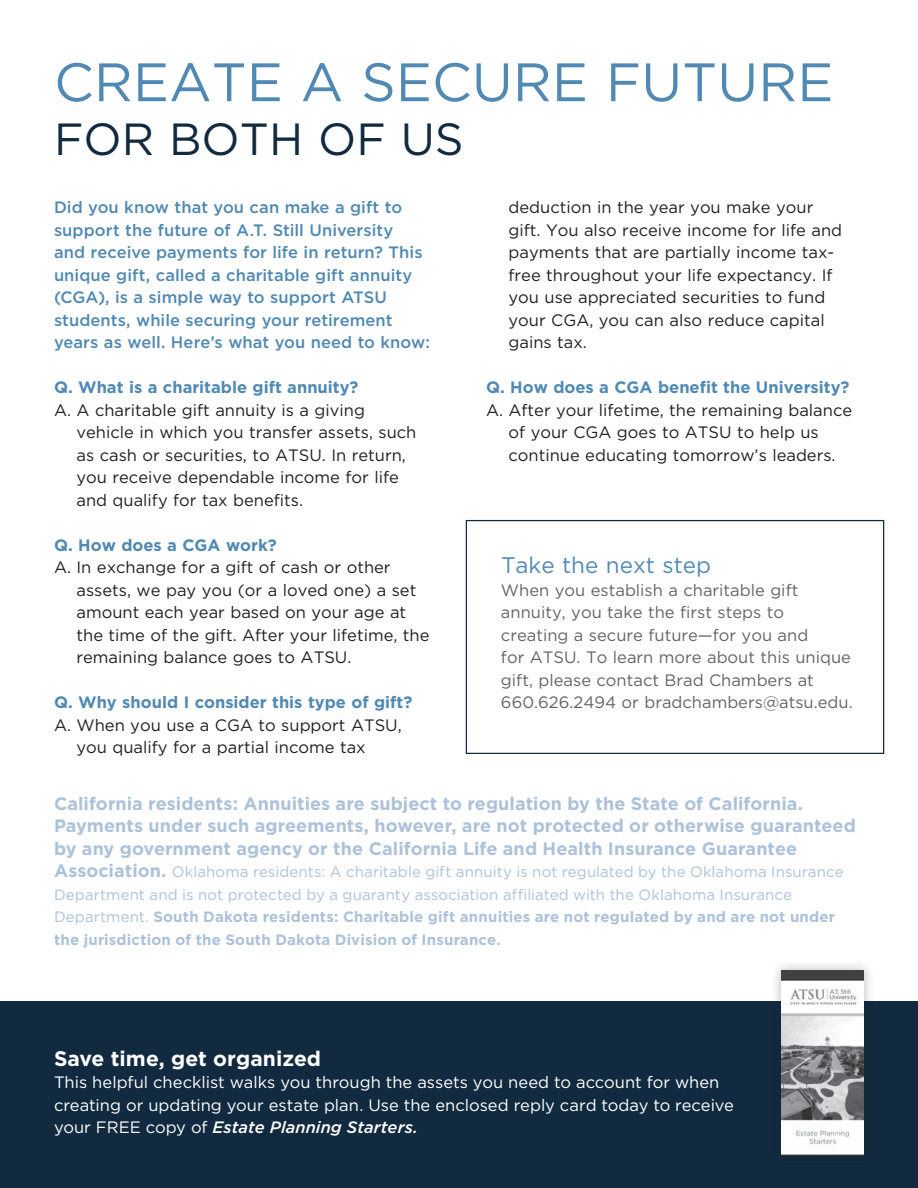
<style>
.page{position:relative;width:918px;height:1188px;background:#fff}
.page>*{position:absolute;margin:0;border:0;box-sizing:border-box;transform-origin:0 0}
.t1{font:54px "Gotham";color:#5089b4}
.t2{font:45px "Gotham";color:#112a3f}
.t3{font:22.5px "Gotham";color:#5089b4}
.t4{font:700 21px "Gotham";letter-spacing:.005em;color:#fff}
.t5{font:700 18px/22.5px "Gotham";letter-spacing:.005em;color:#acc2da}
.t6{font:16.5px/22.5px "Gotham";color:#231f20}
.t7{font:500 16.5px/22.5px "Gotham";letter-spacing:.005em;color:#5089b4}
.t8{font:16.5px/22.5px "Gotham";color:#636466}
.t9{font:16.5px/22.5px "Gotham";color:#fff}
.t10{font:700 16.5px "Gotham";color:#5089b4}
.t11{font:15px/22.5px "Gotham";letter-spacing:.005em;color:#acc2da}
.s1{font-weight:700;font-size:18px}
.s2{font-weight:700}
.s3{font-weight:500;font-style:italic}
</style>
<div class="page">
<div style="left:0;top:1001px;width:918px;height:187px;background:#112a3f"></div>
<div style="left:770px;top:960px;width:104px;height:206px;background:#231f20;opacity:.3"></div>
<img style="left:781px;top:970px;width:83px;height:186px">
<div style="left:466px;top:520px;width:418px;height:234px;border:1px solid #112a3f"></div>
<h1 class="t1" style="left:54px;top:52px;width:781px">CREATE A SECURE FUTURE</h1>
<h2 class="t2" style="left:54px;top:114px;width:411px">FOR BOTH OF US</h2>
<p class="t7" style="left:54px;top:196px;width:378px">Did you know that you can make a gift to support the future of A.T. Still University<br>and receive payments for life in return? This unique gift, called a charitable gift annuity (CGA), is a simple way to support ATSU students, while securing your retirement years as well. Here’s what you need to know:</p>
<p class="t10" style="left:54px;top:376px;width:306px">Q. What is a charitable gift annuity?</p>
<p class="t6" style="left:77px;top:398px;width:341px;text-indent:-23px">A. A charitable gift annuity is a giving vehicle in which you transfer assets, such as cash or securities, to ATSU. In return, you receive dependable income for life and qualify for tax benefits.</p>
<p class="t10" style="left:54px;top:534px;width:224px">Q. How does a CGA work?</p>
<p class="t6" style="left:77px;top:556px;width:355px;text-indent:-23px">A. In exchange for a gift of cash or other assets, we pay you (or a loved one) a set amount each year based on your age at the time of the gift. After your lifetime, the remaining balance goes to ATSU.</p>
<p class="t10" style="left:54px;top:691px;width:360px">Q. Why should I consider this type of gift?</p>
<p class="t6" style="left:77px;top:713px;width:327px;text-indent:-23px">A. When you use a CGA to support ATSU, you qualify for a partial income tax</p>
<p class="t6" style="left:509px;top:196px;width:335px">deduction in the year you make your gift. You also receive income for life and payments that are partially income tax&shy;free throughout your life expectancy. If you use appreciated securities to fund your CGA, you can also reduce capital gains tax.</p>
<p class="t10" style="left:486px;top:376px;width:365px">Q. How does a CGA benefit the University?</p>
<p class="t6" style="left:509px;top:398px;width:345px;text-indent:-23px">A. After your lifetime, the remaining balance of your CGA goes to ATSU to help us continue educating tomorrow’s leaders.</p>
<h3 class="t3" style="left:501px;top:553px;width:212px">Take the next step</h3>
<p class="t8" style="left:501px;top:578px;width:353px">When you establish a charitable gift annuity, you take the first steps to creating a secure future—for you and<br>for ATSU. To learn more about this unique gift, please contact Brad Chambers at 660.626.2494 or bradchambers@atsu.edu.</p>
<p class="t5" style="left:54px;top:792px;width:803px">California residents: Annuities are subject to regulation by the State of California.<br>Payments under such agreements, however, are not protected or otherwise guaranteed by any government agency or the California Life and Health Insurance Guarantee</p>
<p class="t11" style="left:54px;top:860px;width:791px"><span class="s1">Association.</span> Oklahoma residents: A charitable gift annuity is not regulated by the Oklahoma Insurance Department and is not protected by a guaranty association affiliated with the Oklahoma Insurance Department. <span class="s2">South Dakota residents: Charitable gift annuities are not regulated by and are not under the jurisdiction of the South Dakota Division of Insurance.</span></p>
<p class="t4" style="left:54px;top:1045px;width:269px">Save time, get organized</p>
<p class="t9" style="left:54px;top:1071px;width:681px">This helpful checklist walks you through the assets you need to account for when creating or updating your estate plan. Use the enclosed reply card today to receive your FREE copy of <span class="s3">Estate Planning Starters.</span></p>
</div>
